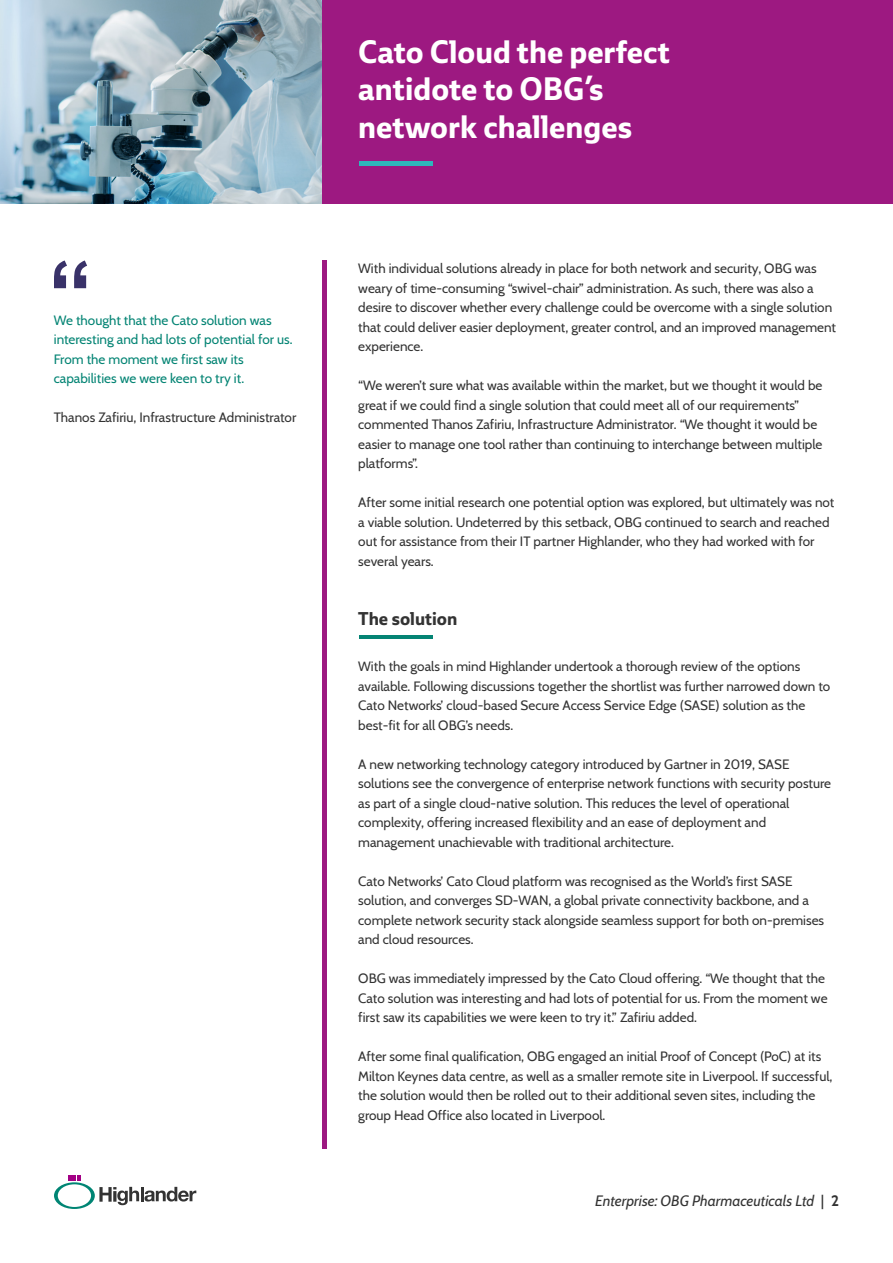
<style>
.page{position:relative;width:893px;height:1263px;background:#fff}
.page>*{position:absolute;margin:0;border:0;box-sizing:border-box;transform-origin:0 0}
.t1{font:700 31.5px/37.8px "Ebony";color:#fff}
.t2{font:700 18px "Ebony";color:#333}
.t3{font:italic 15px "Cabin";color:#333}
.t4{font:13.5px/19.5px "Cabin";color:#333}
.t5{font:13.5px/19.5px "Cabin";color:#048474}
.s1{font-style:normal}
.s2{font-weight:700;font-style:normal}
</style>
<div class="page">
<div style="left:322px;top:0;width:571px;height:203px;background:#9d1981"></div>
<div style="left:322px;top:260px;width:5px;height:889px;background:#9d1981"></div>
<hr style="left:359px;top:636px;width:74px;height:3px;background:#048474">
<svg style="left:54px;top:1175px;width:142px;height:34px"></svg>
<svg style="left:54px;top:260px;width:33px;height:28px"></svg>
<div style="left:359px;top:161px;width:74px;height:5px;background:#2eb7bb"></div>
<img style="left:0;top:0;width:322px;height:203px">
<p class="t5" style="left:54px;top:309px;width:240px">We thought that the Cato solution was interesting and had lots of potential for us.<br>From the moment we first saw its capabilities we were keen to try it.</p>
<p class="t4" style="left:54px;top:407px;width:244px">Thanos Zafiriu, Infrastructure Administrator</p>
<h1 class="t1" style="left:358px;top:32px;width:313px">Cato Cloud the perfect antidote to OBG’s network challenges</h1>
<p class="t4" style="left:358px;top:258px;width:479px">With individual solutions already in place for both network and security, OBG was weary of time-consuming “swivel-chair” administration. As such, there was also a desire to discover whether every challenge could be overcome with a single solution that could deliver easier deployment, greater control, and an improved management experience.</p>
<p class="t4" style="left:358px;top:375px;width:466px">“We weren’t sure what was available within the market, but we thought it would be great if we could find a single solution that could meet all of our requirements” commented Thanos Zafiriu, Infrastructure Administrator. “We thought it would be easier to manage one tool rather than continuing to interchange between multiple platforms”.</p>
<p class="t4" style="left:358px;top:492px;width:478px">After some initial research one potential option was explored, but ultimately was not a viable solution. Undeterred by this setback, OBG continued to search and reached out for assistance from their IT partner Highlander, who they had worked with for several years.</p>
<h2 class="t2" style="left:358px;top:606px;width:101px">The solution</h2>
<p class="t4" style="left:358px;top:656px;width:474px">With the goals in mind Highlander undertook a thorough review of the options available. Following discussions together the shortlist was further narrowed down to Cato Networks’ cloud-based Secure Access Service Edge (SASE) solution as the best-fit for all OBG’s needs.</p>
<p class="t4" style="left:358px;top:753px;width:474px">A new networking technology category introduced by Gartner in 2019, SASE solutions see the convergence of enterprise network functions with security posture as part of a single cloud-native solution. This reduces the level of operational complexity, offering increased flexibility and an ease of deployment and management unachievable with traditional architecture.</p>
<p class="t4" style="left:358px;top:870px;width:467px">Cato Networks’ Cato Cloud platform was recognised as the World’s first SASE solution, and converges SD-WAN, a global private connectivity backbone, and a complete network security stack alongside seamless support for both on-premises and cloud resources.</p>
<p class="t4" style="left:358px;top:968px;width:471px">OBG was immediately impressed by the Cato Cloud offering. “We thought that the<br>Cato solution was interesting and had lots of potential for us. From the moment we first saw its capabilities we were keen to try it.” Zafiriu added.</p>
<p class="t4" style="left:358px;top:1046px;width:476px">After some final qualification, OBG engaged an initial Proof of Concept (PoC) at its Milton Keynes data centre, as well as a smaller remote site in Liverpool. If successful, the solution would then be rolled out to their additional seven sites, including the group Head Office also located in Liverpool.</p>
<p class="t3" style="left:595px;top:1189px;width:245px">Enterprise: OBG Pharmaceuticals Ltd <span class="s1">|</span> <span class="s2">2</span></p>
</div>
